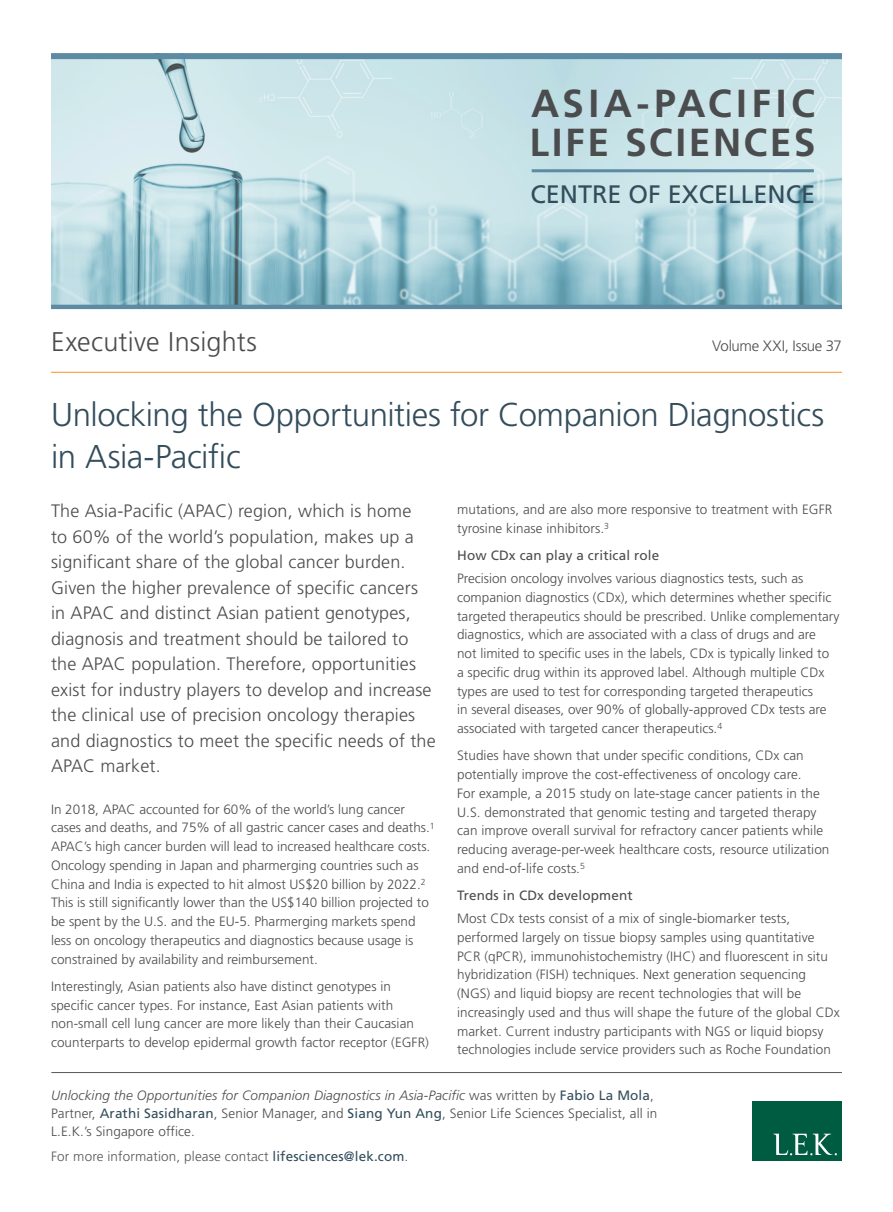
<style>
.page{position:relative;width:893px;height:1212px;background:#fff}
.page>*{position:absolute;margin:0;border:0;box-sizing:border-box;transform-origin:0 0}
.t1{font:700 39.15px/39.2px "Frutiger LT Std";letter-spacing:.065em;color:#4b4c4d}
.Brochure_Title{font:300 33px/42px "Frutiger LT Std";letter-spacing:-.01em;color:#334d5c}
.Exec_Insight_Head{font:300 27px "Frutiger LT Std";letter-spacing:.005em;color:#4b4c4d}
.t2{font:25.2px "Frutiger LT Std";color:#334d5c}
.Intro_Para{font:300 18px/25.5px "Frutiger LT Std";letter-spacing:.01em;color:#4b4c4d}
.t3{font:300 15px "Frutiger LT Std";letter-spacing:-.02em;color:#4b4c4d}
.Body_Copy{font:300 13.5px/18.8px "Frutiger LT Std";letter-spacing:.005em;color:#4b4c4d}
.Footer_information{font:300 13.5px/18px "Frutiger LT Std";letter-spacing:.01em;color:#4b4c4d}
.Footer_information-2{font:300 13.5px "Frutiger LT Std";letter-spacing:.01em;color:#57585a}
.Body_Copy-2{font:13.5px "Frutiger LT Std";letter-spacing:.01em;color:#4b4c4d}
.s1{font-style:italic}
.s2{font-weight:400;color:#334d5c}
</style>
<div class="page">
<svg style="left:51px;top:59px;width:791px;height:246px;background:#bbdae1"></svg>
<hr style="left:51px;top:305px;width:791px;height:3px;background:#5d8ba4">
<hr style="left:532px;top:169px;width:282px;height:3px;background:#5d8ba4">
<hr style="left:51px;top:372px;width:791px;height:1px;background:#f79328">
<div style="left:51px;top:53px;width:791px;height:6px;background:#5d8ba4"></div>
<hr style="left:51px;top:306px;width:791px;height:3px;background:#5d8ba4">
<hr style="left:51px;top:1072px;width:791px;height:1px;background:#57585a">
<div style="left:753px;top:1101px;width:89px;height:60px;background:#005c41"></div>
<svg style="left:773px;top:1133px;width:64px;height:22px"></svg>
<p class="Exec_Insight_Head" style="left:51px;top:326px;width:207px">Executive Insights</p>
<p class="t1" style="left:530px;top:84px;width:288px">ASIA-PACIFIC<br>LIFE SCIENCES</p>
<p class="t2" style="left:530px;top:180px;width:286px">CENTRE OF EXCELLENCE</p>
<p class="t3" style="left:712px;top:338px;width:131px">Volume XXI, Issue 37</p>
<p class="Brochure_Title" style="left:51px;top:394px;width:775px">Unlocking the Opportunities for Companion Diagnostics in Asia-Pacific</p>
<p class="Intro_Para" style="left:51px;top:499px;width:386px">The Asia-Pacific (APAC) region, which is home<br>to 60% of the world’s population, makes up a significant share of the global cancer burden.<br>Given the higher prevalence of specific cancers in APAC and distinct Asian patient genotypes, diagnosis and treatment should be tailored to the APAC population. Therefore, opportunities exist for industry players to develop and increase the clinical use of precision oncology therapies and diagnostics to meet the specific needs of the APAC market.</p>
<p class="Body_Copy" style="left:51px;top:800px;width:385px">In 2018, APAC accounted for 60% of the world’s lung cancer cases and deaths, and 75% of all gastric cancer cases and deaths.<sup>1<br></sup>APAC’s high cancer burden will lead to increased healthcare costs.<br>Oncology spending in Japan and pharmerging countries such as China and India is expected to hit almost US$20 billion by 2022.<sup>2<br></sup>This is still significantly lower than the US$140 billion projected to be spent by the U.S. and the EU-5. Pharmerging markets spend less on oncology therapeutics and diagnostics because usage is constrained by availability and reimbursement.</p>
<p class="Body_Copy" style="left:51px;top:977px;width:379px">Interestingly, Asian patients also have distinct genotypes in specific cancer types. For instance, East Asian patients with non-small cell lung cancer are more likely than their Caucasian counterparts to develop epidermal growth factor receptor (EGFR)</p>
<p class="Body_Copy" style="left:457px;top:500px;width:377px">mutations, and are also more responsive to treatment with EGFR tyrosine kinase inhibitors.<sup>3</sup></p>
<p class="Body_Copy-2" style="left:457px;top:547px;width:204px">How CDx can play a critical role</p>
<p class="Body_Copy" style="left:457px;top:569px;width:384px">Precision oncology involves various diagnostics tests, such as companion diagnostics (CDx), which determines whether specific targeted therapeutics should be prescribed. Unlike complementary diagnostics, which are associated with a class of drugs and are<br>not limited to specific uses in the labels, CDx is typically linked to<br>a specific drug within its approved label. Although multiple CDx types are used to test for corresponding targeted therapeutics<br>in several diseases, over 90% of globally-approved CDx tests are associated with targeted cancer therapeutics.<sup>4</sup></p>
<p class="Body_Copy" style="left:457px;top:746px;width:374px">Studies have shown that under specific conditions, CDx can potentially improve the cost-effectiveness of oncology care.<br>For example, a 2015 study on late-stage cancer patients in the U.S. demonstrated that genomic testing and targeted therapy can improve overall survival for refractory cancer patients while reducing average-per-week healthcare costs, resource utilization and end-of-life costs.<sup>5</sup></p>
<p class="Body_Copy-2" style="left:457px;top:887px;width:177px">Trends in CDx development</p>
<p class="Body_Copy" style="left:457px;top:909px;width:384px">Most CDx tests consist of a mix of single-biomarker tests, performed largely on tissue biopsy samples using quantitative PCR (qPCR), immunohistochemistry (IHC) and fluorescent in situ hybridization (FISH) techniques. Next generation sequencing (NGS) and liquid biopsy are recent technologies that will be increasingly used and thus will shape the future of the global CDx market. Current industry participants with NGS or liquid biopsy technologies include service providers such as Roche Foundation</p>
<p class="Footer_information" style="left:51px;top:1086px;width:608px"><span class="s1">Unlocking the Opportunities for Companion Diagnostics in Asia-Pacific</span> was written by <span class="s2">Fabio La Mola</span>,<br>Partner, <span class="s2">Arathi Sasidharan</span>, Senior Manager, and <span class="s2">Siang Yun Ang</span>, Senior Life Sciences Specialist, all in<br>L.E.K.’s Singapore office.</p>
<p class="Footer_information-2" style="left:51px;top:1148px;width:359px">For more information, please contact <span class="s2">lifesciences@lek.com</span>.</p>
</div>
